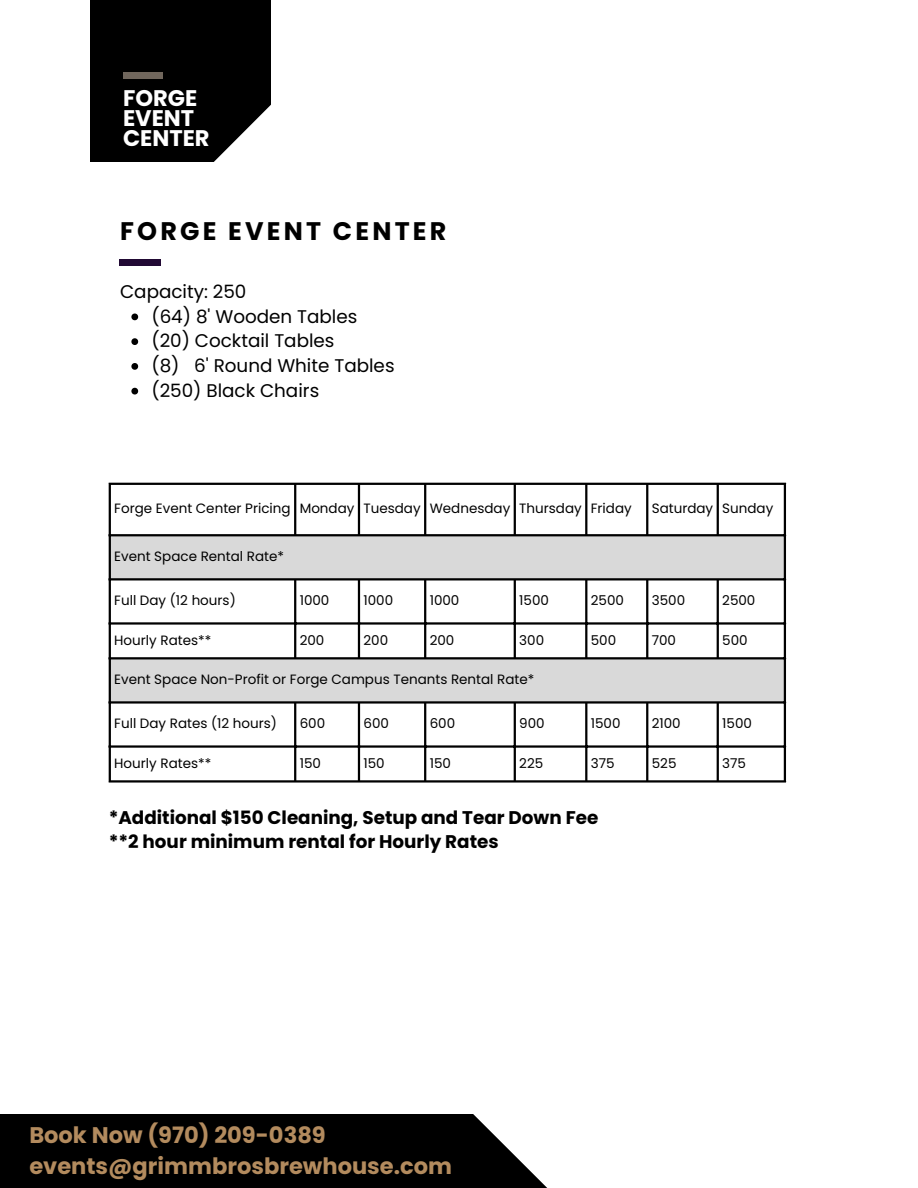
<style>
.page{position:relative;width:918px;height:1188px;background:#fff}
.page>*{position:absolute;margin:0;border:0;box-sizing:border-box;transform-origin:0 0}
.t1{font:700 25.35px "Poppins";letter-spacing:.125em;color:#000}
.t2{font:700 22.5px/30.8px "Poppins";color:#b38b5e}
.t3{font:700 22.5px/20.1px "Poppins";color:#fff}
.t4{font:18.3px "Poppins";color:#000}
.t5{font:700 18.3px/24.8px "Poppins";color:#000}
.t6{font:13.5px "Poppins";color:#000}
</style>
<div class="page">
<div style="left:90px;top:0;width:181px;height:161px;background:#000"></div>
<svg style="left:195px;top:104px;width:76px;height:58px"></svg>
<div style="left:123px;top:72px;width:40px;height:7px;background:#70665c"></div>
<div style="left:0;top:1114px;width:611px;height:74px;background:#000"></div>
<svg style="left:473px;top:1114px;width:138px;height:74px;fill:#fff"></svg>
<div style="left:119px;top:259px;width:42px;height:7px;background:#210934"></div>
<svg style="left:111px;top:536px;width:673px;height:165px;fill:#d9d9d9"></svg>
<hr style="left:109px;top:485px;width:2px;height:295px;background:#000">
<hr style="left:294px;top:485px;width:2px;height:49px;background:#000">
<hr style="left:294px;top:580px;width:2px;height:77px;background:#000">
<hr style="left:294px;top:704px;width:2px;height:76px;background:#000">
<hr style="left:358px;top:485px;width:2px;height:49px;background:#000">
<hr style="left:358px;top:580px;width:2px;height:77px;background:#000">
<hr style="left:358px;top:704px;width:2px;height:76px;background:#000">
<hr style="left:424px;top:485px;width:2px;height:49px;background:#000">
<hr style="left:424px;top:580px;width:2px;height:77px;background:#000">
<hr style="left:424px;top:704px;width:2px;height:76px;background:#000">
<hr style="left:514px;top:485px;width:2px;height:49px;background:#000">
<hr style="left:514px;top:580px;width:2px;height:77px;background:#000">
<hr style="left:514px;top:704px;width:2px;height:76px;background:#000">
<hr style="left:585px;top:485px;width:2px;height:49px;background:#000">
<hr style="left:585px;top:580px;width:2px;height:77px;background:#000">
<hr style="left:585px;top:704px;width:2px;height:76px;background:#000">
<hr style="left:646px;top:485px;width:2px;height:49px;background:#000">
<hr style="left:646px;top:580px;width:2px;height:77px;background:#000">
<hr style="left:646px;top:704px;width:2px;height:76px;background:#000">
<hr style="left:717px;top:485px;width:2px;height:49px;background:#000">
<hr style="left:717px;top:580px;width:2px;height:77px;background:#000">
<hr style="left:717px;top:704px;width:2px;height:76px;background:#000">
<hr style="left:784px;top:485px;width:2px;height:295px;background:#000">
<hr style="left:109px;top:483px;width:677px;height:2px;background:#000">
<hr style="left:109px;top:534px;width:677px;height:2px;background:#000">
<hr style="left:109px;top:578px;width:677px;height:2px;background:#000">
<hr style="left:109px;top:622px;width:677px;height:3px;background:#000">
<hr style="left:109px;top:657px;width:677px;height:2px;background:#000">
<hr style="left:109px;top:701px;width:677px;height:3px;background:#000">
<hr style="left:109px;top:745px;width:677px;height:3px;background:#000">
<hr style="left:109px;top:780px;width:677px;height:3px;background:#000">
<svg style="left:131px;top:314px;width:7px;height:6px"></svg>
<svg style="left:131px;top:338px;width:7px;height:7px"></svg>
<svg style="left:131px;top:363px;width:7px;height:7px"></svg>
<svg style="left:131px;top:388px;width:7px;height:7px"></svg>
<p class="t3" style="left:123px;top:88px;width:88px">FORGE<br>EVENT<br>CENTER</p>
<p class="t1" style="left:120px;top:213px;width:328px">FORGE EVENT CENTER</p>
<p class="t4" style="left:120px;top:279px;width:128px">Capacity: 250</p>
<p class="t4" style="left:151px;top:303px;width:208px">(64) 8' Wooden Tables</p>
<p class="t4" style="left:151px;top:328px;width:185px">(20) Cocktail Tables</p>
<p class="t4" style="left:151px;top:353px;width:245px">(8) 6' Round White Tables</p>
<p class="t4" style="left:151px;top:378px;width:169px">(250) Black Chairs</p>
<h2 class="t6" style="left:114px;top:499px;width:178px">Forge Event Center Pricing</h2>
<h1 class="t6" style="left:300px;top:499px;width:56px">Monday</h1>
<p class="t6" style="left:363px;top:499px;width:59px">Tuesday</p>
<p class="t6" style="left:430px;top:499px;width:82px">Wednesday</p>
<p class="t6" style="left:519px;top:499px;width:64px">Thursday</p>
<p class="t6" style="left:591px;top:499px;width:43px">Friday</p>
<p class="t6" style="left:652px;top:499px;width:63px">Saturday</p>
<p class="t6" style="left:722px;top:499px;width:53px">Sunday</p>
<p class="t6" style="left:114px;top:547px;width:171px">Event Space Rental Rate*</p>
<p class="t6" style="left:114px;top:591px;width:123px">Full Day (12 hours)</p>
<p class="t6" style="left:300px;top:591px;width:31px">1000</p>
<p class="t6" style="left:363px;top:591px;width:31px">1000</p>
<p class="t6" style="left:430px;top:591px;width:31px">1000</p>
<p class="t6" style="left:519px;top:591px;width:31px">1500</p>
<p class="t6" style="left:591px;top:591px;width:35px">2500</p>
<p class="t6" style="left:652px;top:591px;width:35px">3500</p>
<p class="t6" style="left:722px;top:591px;width:35px">2500</p>
<p class="t6" style="left:114px;top:631px;width:98px">Hourly Rates**</p>
<p class="t6" style="left:300px;top:631px;width:26px">200</p>
<p class="t6" style="left:363px;top:631px;width:26px">200</p>
<p class="t6" style="left:430px;top:631px;width:26px">200</p>
<p class="t6" style="left:519px;top:631px;width:26px">300</p>
<p class="t6" style="left:591px;top:631px;width:27px">500</p>
<p class="t6" style="left:652px;top:631px;width:26px">700</p>
<p class="t6" style="left:722px;top:631px;width:27px">500</p>
<p class="t6" style="left:114px;top:670px;width:422px">Event Space Non-Profit or Forge Campus Tenants Rental Rate*</p>
<p class="t6" style="left:114px;top:714px;width:164px">Full Day Rates (12 hours)</p>
<p class="t6" style="left:300px;top:714px;width:27px">600</p>
<p class="t6" style="left:363px;top:714px;width:27px">600</p>
<p class="t6" style="left:430px;top:714px;width:27px">600</p>
<p class="t6" style="left:519px;top:714px;width:27px">900</p>
<p class="t6" style="left:591px;top:714px;width:31px">1500</p>
<p class="t6" style="left:652px;top:714px;width:31px">2100</p>
<p class="t6" style="left:722px;top:714px;width:31px">1500</p>
<p class="t6" style="left:114px;top:754px;width:98px">Hourly Rates**</p>
<p class="t6" style="left:300px;top:754px;width:23px">150</p>
<p class="t6" style="left:363px;top:754px;width:23px">150</p>
<p class="t6" style="left:430px;top:754px;width:23px">150</p>
<p class="t6" style="left:519px;top:754px;width:26px">225</p>
<p class="t6" style="left:591px;top:754px;width:25px">375</p>
<p class="t6" style="left:652px;top:754px;width:26px">525</p>
<p class="t6" style="left:722px;top:754px;width:25px">375</p>
<h3 class="t5" style="left:109px;top:805px;width:491px">*Additional $150 Cleaning, Setup and Tear Down Fee **2 hour minimum rental for Hourly Rates</h3>
<h4 class="t2" style="left:29px;top:1120px;width:424px">Book Now (970) 209-0389 events@grimmbrosbrewhouse.com</h4>
</div>
